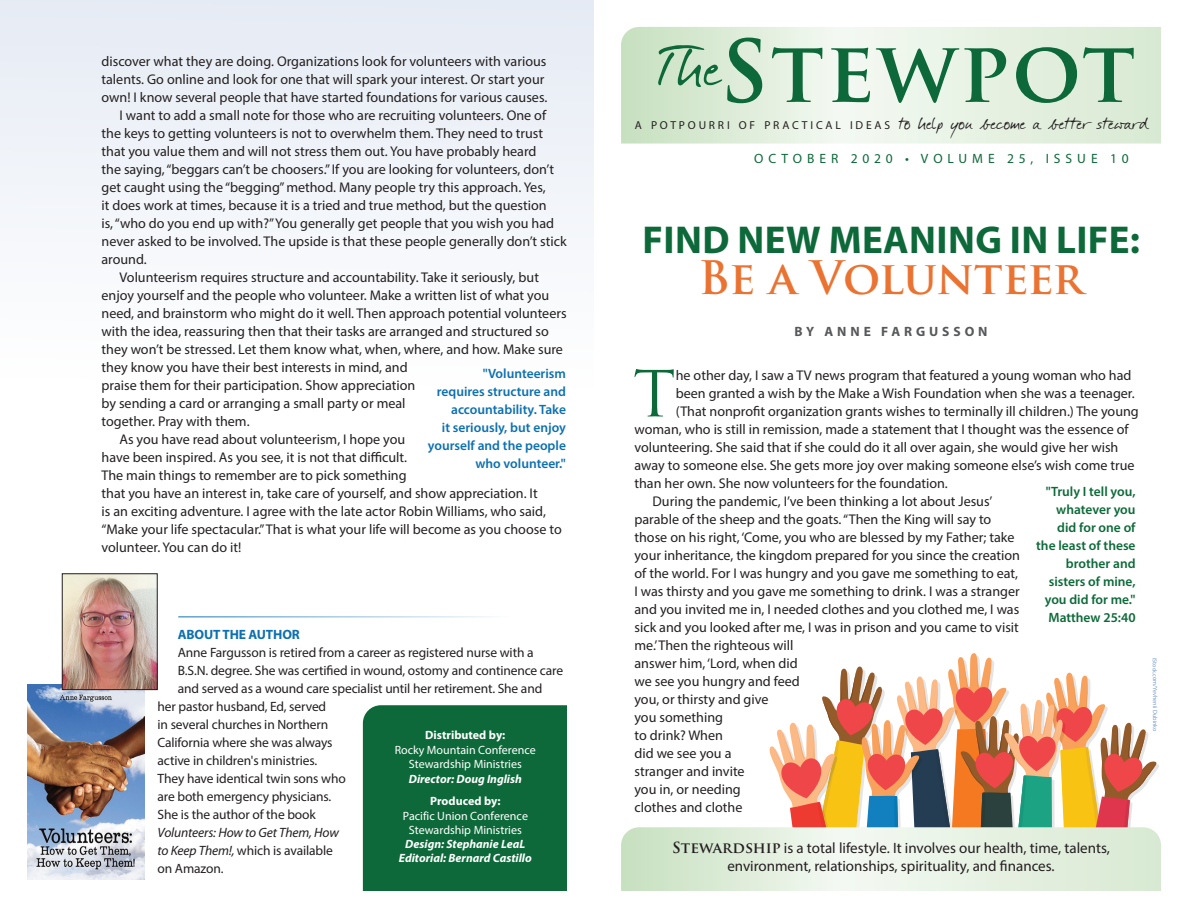
<style>
.page{position:relative;width:1188px;height:918px;background:#fff}
.page>*{position:absolute;margin:0;border:0;box-sizing:border-box;transform-origin:0 0}
.t1{font:700 83.7px "Trajan Pro";letter-spacing:.03em;color:#0d6939}
.t2{font:61.95px "Trajan Pro";color:#0d6939}
.t3{font:700 45px "Trajan Pro";letter-spacing:-.02em;color:#ea7332}
.t4{font:700 39px "Myriad Pro";letter-spacing:.01em;color:#0d6939}
.t5{font:21px "Darkwoman";letter-spacing:.03em;color:#231f20}
.t6{font:15px/18px "Myriad Pro";color:#231f20;text-align:center}
.t7{font:14.1px "Myriad Pro";color:#231f20}
.t8{font:13.5px "Myriad Pro";letter-spacing:-.01em;color:#231f20}
.t9{font:600 13.5px/18px "Myriad Pro";color:#0d70b0;text-align:right}
.t10{font:600 13.5px/18px "Myriad Pro";color:#0d6939;text-align:right}
.t11{font:italic 13.5px/18px "Myriad Pro";letter-spacing:-.01em;color:#231f20}
.t12{font:13.5px "Myriad Pro";letter-spacing:.37em;color:#0d6939}
.t13{font:700 13.5px "Myriad Pro";letter-spacing:.29em;color:#57585a}
.t14{font:700 13.5px "Myriad Pro";letter-spacing:-.01em;color:#0d70b0}
.t15{font:12px/14.7px "Myriad Pro";color:#fff;text-align:center}
.t16{font:italic 700 12px/14.2px "Myriad Pro";color:#fff;text-align:center}
.t17{font:700 12px "Myriad Pro";color:#fff}
.t18{font:6px "Myriad Pro";letter-spacing:-.005em;color:#779aca}
.s1{font-style:normal}
.s2{font-family:"Myriad Pro";font-size:11.55px}
.s3{font-family:"Trajan Pro";font-weight:700}
</style>
<div class="page">
<div style="left:0;top:0;width:594px;height:467px;background:linear-gradient(to bottom,#e6ebf4,#fff)"></div>
<svg style="left:621px;top:653px;width:540px;height:238px"></svg>
<svg style="left:621px;top:27px;width:540px;height:117px;background:#e2eede"></svg>
<div style="left:363px;top:705px;width:204px;height:186px;background:#0d6939"></div>
<hr style="left:178px;top:617px;width:334px;height:1px;background:#0d70b0">
<img style="left:27px;top:684px;width:118px;height:196px">
<img style="left:64px;top:575px;width:92px;height:113px">
<div style="left:62px;top:573px;width:96px;height:117px;border:1px solid #231f20"></div>
<p class="t7" style="left:102px;top:53px;width:446px">discover what they are doing. Organizations look for volunteers with various</p>
<p class="t7" style="left:102px;top:71px;width:444px">talents. Go online and look for one that will spark your interest. Or start your</p>
<p class="t7" style="left:102px;top:89px;width:447px">own! I know several people that have started foundations for various causes.</p>
<p class="t7" style="left:120px;top:107px;width:428px">I want to add a small note for those who are recruiting volunteers. One of</p>
<p class="t7" style="left:102px;top:125px;width:443px">the keys to getting volunteers is not to overwhelm them. They need to trust</p>
<p class="t7" style="left:102px;top:143px;width:437px">that you value them and will not stress them out. You have probably heard</p>
<p class="t7" style="left:102px;top:161px;width:454px">the saying, “beggars can’t be choosers.” If you are looking for volunteers, don’t</p>
<p class="t7" style="left:102px;top:179px;width:446px">get caught using the “begging” method. Many people try this approach. Yes,</p>
<p class="t7" style="left:102px;top:197px;width:447px">it does work at times, because it is a tried and true method, but the question</p>
<p class="t7" style="left:102px;top:215px;width:454px">is, “who do you end up with?” You generally get people that you wish you had</p>
<p class="t7" style="left:102px;top:233px;width:467px">never asked to be involved. The upside is that these people generally don’t stick</p>
<p class="t7" style="left:102px;top:251px;width:47px">around.</p>
<p class="t7" style="left:120px;top:269px;width:421px">Volunteerism requires structure and accountability. Take it seriously, but</p>
<p class="t7" style="left:102px;top:287px;width:449px">enjoy yourself and the people who volunteer. Make a written list of what you</p>
<p class="t7" style="left:102px;top:305px;width:467px">need, and brainstorm who might do it well. Then approach potential volunteers</p>
<p class="t7" style="left:102px;top:323px;width:449px">with the idea, reassuring then that their tasks are arranged and structured so</p>
<p class="t7" style="left:102px;top:341px;width:463px">they won’t be stressed. Let them know what, when, where, and how. Make sure</p>
<p class="t7" style="left:102px;top:359px;width:308px">they know you have their best interests in mind, and</p>
<p class="t7" style="left:102px;top:377px;width:315px">praise them for their participation. Show appreciation</p>
<p class="t7" style="left:102px;top:395px;width:306px">by sending a card or arranging a small party or meal</p>
<p class="t7" style="left:102px;top:413px;width:150px">together. Pray with them.</p>
<p class="t7" style="left:120px;top:431px;width:287px">As you have read about volunteerism, I hope you</p>
<p class="t7" style="left:102px;top:449px;width:307px">have been inspired. As you see, it is not that difficult.</p>
<p class="t7" style="left:102px;top:467px;width:307px">The main things to remember are to pick something</p>
<p class="t7" style="left:102px;top:485px;width:438px">that you have an interest in, take care of yourself, and show appreciation. It</p>
<p class="t7" style="left:102px;top:503px;width:446px">is an exciting adventure. I agree with the late actor Robin Williams, who said,</p>
<p class="t7" style="left:102px;top:521px;width:462px">“Make your life spectacular.” That is what your life will become as you choose to</p>
<p class="t7" style="left:102px;top:539px;width:141px">volunteer. You can do it!</p>
<p class="t9" style="left:428px;top:364px;width:140px">"Volunteerism<br>requires structure and accountability. Take<br>it seriously, but enjoy yourself and the people who volunteer."</p>
<p class="t14" style="left:178px;top:625px;width:124px">ABOUT THE AUTHOR</p>
<p class="t8" style="left:178px;top:644px;width:357px">Anne Fargusson is retired from a career as registered nurse with a</p>
<p class="t8" style="left:178px;top:662px;width:387px">B.S.N. degree. She was certified in wound, ostomy and continence care</p>
<p class="t8" style="left:178px;top:680px;width:366px">and served as a wound care specialist until her retirement. She and</p>
<p class="t8" style="left:158px;top:698px;width:170px">her pastor husband, Ed, served</p>
<p class="t8" style="left:158px;top:716px;width:172px">in several churches in Northern</p>
<p class="t8" style="left:158px;top:734px;width:176px">California where she was always</p>
<p class="t8" style="left:158px;top:752px;width:161px">active in children's ministries.</p>
<p class="t8" style="left:158px;top:770px;width:190px">They have identical twin sons who</p>
<p class="t8" style="left:158px;top:788px;width:175px">are both emergency physicians.</p>
<p class="t8" style="left:158px;top:806px;width:160px">She is the author of the book</p>
<p class="t11" style="left:158px;top:823px;width:183px">Volunteers: How to Get Them, How to Keep Them!, <span class="s1">which is available on Amazon.</span></p>
<p class="t17" style="left:425px;top:728px;width:82px">Distributed by:</p>
<p class="t15" style="left:395px;top:742px;width:143px">Rocky Mountain Conference<br>Stewardship Ministries</p>
<p class="t16" style="left:409px;top:772px;width:115px">Director: Doug Inglish</p>
<p class="t17" style="left:430px;top:793px;width:72px">Produced by:</p>
<p class="t15" style="left:403px;top:808px;width:127px;line-height:14.2px">Pacific Union Conference<br>Stewardship Ministries</p>
<p class="t16" style="left:399px;top:837px;width:135px">Design: Stephanie LeaL<br>Editorial: Bernard Castillo</p>
<h1 class="t1" style="left:658px;top:19px;width:479px"><sup>The</sup>Stewpot</h1>
<h3 class="t5" style="left:635px;top:109px;width:514px"><span class="s2">A POTPOURRI OF PRACTICAL IDEAS</span> to help you become a better steward</h3>
<p class="t12" style="left:754px;top:150px;width:376px">OCTOBER 2020 • VOLUME 25, ISSUE 10</p>
<h3 class="t4" style="left:643px;top:214px;width:499px">FIND NEW MEANING IN LIFE:</h3>
<h3 class="t3" style="left:698px;top:250px;width:387px">Be a Volunteer</h3>
<p class="t13" style="left:794px;top:323px;width:195px">BY ANNE FARGUSSON</p>
<h2 class="t2" style="left:633px;top:355px;width:44px">T</h2>
<p class="t7" style="left:676px;top:367px;width:457px">he other day, I saw a TV news program that featured a young woman who had</p>
<p class="t7" style="left:676px;top:385px;width:461px">been granted a wish by the Make a Wish Foundation when she was a teenager.</p>
<p class="t7" style="left:676px;top:403px;width:465px">(That nonprofit organization grants wishes to terminally ill children.) The young</p>
<p class="t7" style="left:634px;top:421px;width:496px">woman, who is still in remission, made a statement that I thought was the essence of</p>
<p class="t7" style="left:634px;top:439px;width:485px">volunteering. She said that if she could do it all over again, she would give her wish</p>
<p class="t7" style="left:634px;top:457px;width:502px">away to someone else. She gets more joy over making someone else’s wish come true</p>
<p class="t7" style="left:634px;top:475px;width:315px">than her own. She now volunteers for the foundation.</p>
<p class="t7" style="left:653px;top:493px;width:341px">During the pandemic, I’ve been thinking a lot about Jesus’</p>
<p class="t7" style="left:634px;top:511px;width:358px">parable of the sheep and the goats. “Then the King will say to</p>
<p class="t7" style="left:634px;top:529px;width:382px">those on his right, ‘Come, you who are blessed by my Father; take</p>
<p class="t7" style="left:634px;top:547px;width:387px">your inheritance, the kingdom prepared for you since the creation</p>
<p class="t7" style="left:634px;top:565px;width:385px">of the world. For I was hungry and you gave me something to eat,</p>
<p class="t7" style="left:634px;top:583px;width:387px">I was thirsty and you gave me something to drink. I was a stranger</p>
<p class="t7" style="left:634px;top:601px;width:386px">and you invited me in, I needed clothes and you clothed me, I was</p>
<p class="t7" style="left:634px;top:619px;width:386px">sick and you looked after me, I was in prison and you came to visit</p>
<p class="t7" style="left:634px;top:637px;width:160px">me.’ Then the righteous will</p>
<p class="t7" style="left:634px;top:655px;width:165px">answer him, ‘Lord, when did</p>
<p class="t7" style="left:634px;top:673px;width:167px">we see you hungry and feed</p>
<p class="t7" style="left:634px;top:691px;width:135px">you, or thirsty and give</p>
<p class="t7" style="left:634px;top:709px;width:90px">you something</p>
<p class="t7" style="left:634px;top:727px;width:90px">to drink? When</p>
<p class="t7" style="left:634px;top:745px;width:98px">did we see you a</p>
<p class="t7" style="left:634px;top:763px;width:112px">stranger and invite</p>
<p class="t7" style="left:634px;top:781px;width:108px">you in, or needing</p>
<p class="t7" style="left:634px;top:799px;width:110px">clothes and clothe</p>
<p class="t10" style="left:1036px;top:482px;width:101px">"Truly I tell you, whatever you did for one of the least of these brother and sisters of mine, you did for me."<br>Matthew 25:40</p>
<p class="t6" style="left:672px;top:838px;width:439px"><span class="s3">Stewardship</span> is a total lifestyle. It involves our health, time, talents, environment, relationships, spirituality, and finances.</p>
<p class="t18" style="left:1159px;top:658px;width:75px;rotate:90deg">iStock.com/Yevhenii Dubinko</p>
</div>
